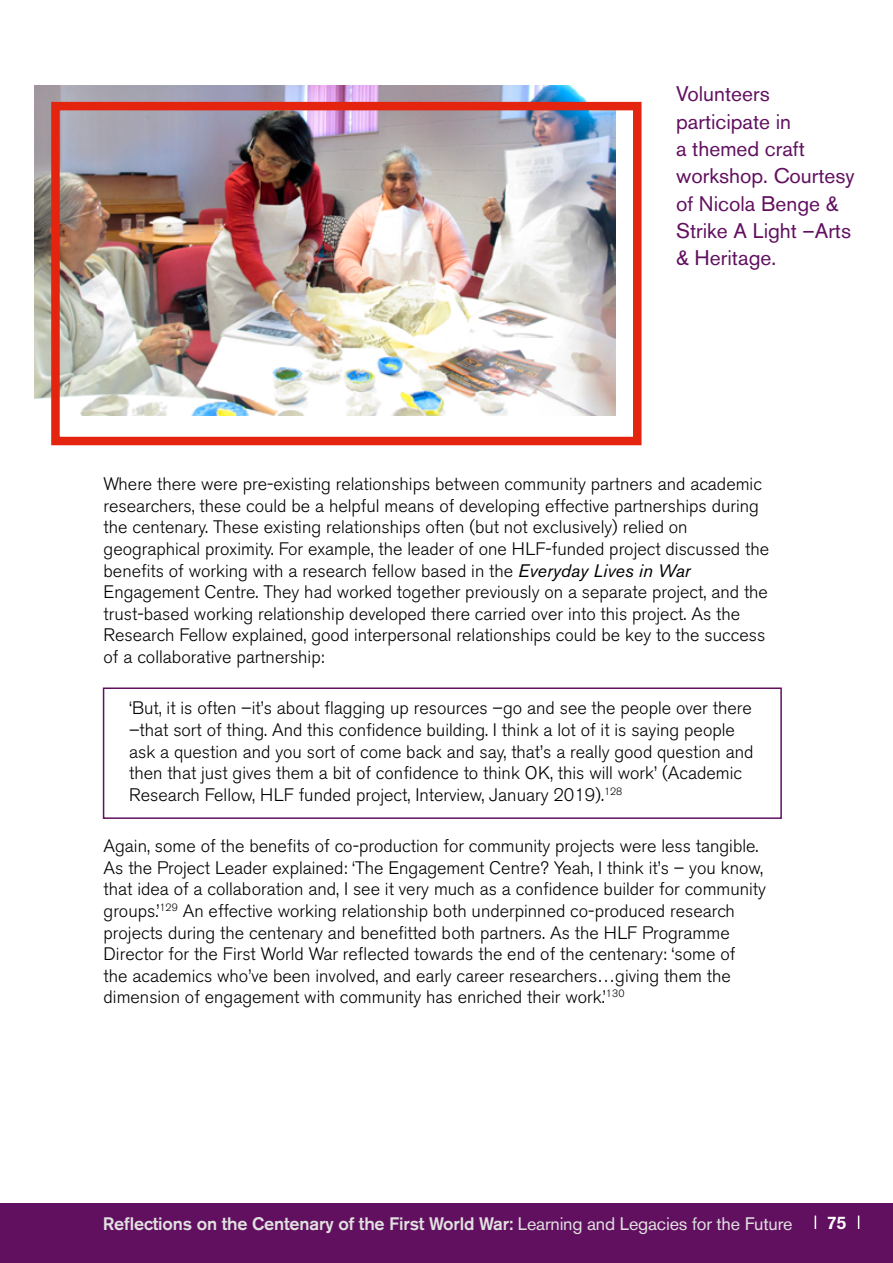
<style>
.page{position:relative;width:893px;height:1263px;background:#fff}
.page>*{position:absolute;margin:0;border:0;box-sizing:border-box;transform-origin:0 0}
.t1{font:21px/27.3px "Akzidenz Grotesk BE";color:#611060}
.Body_Copy_MH{font:300 18px/21.6px "Akzidenz Grotesk BE";color:#000}
.Boxed-Text-Style_MH{font:300 18px/21.6px "Akzidenz Grotesk BE";color:#000}
.t2{font:500 18px "Akzidenz Grotesk BE";letter-spacing:-.01em;color:#e1e1e0}
.t3{font:500 18px "Akzidenz Grotesk BE";color:#fff}
.s1{font-weight:400;font-style:italic}
.s2{font-weight:400}
</style>
<div class="page">
<div style="left:0;top:1203px;width:893px;height:60px;background:#611060"></div>
<svg style="left:858px;top:1215px;width:1px;height:14px"></svg>
<svg style="left:815px;top:1215px;width:1px;height:14px"></svg>
<div style="left:103px;top:687px;width:679px;height:132px;border:2px solid #611060"></div>
<img style="left:34px;top:85px;width:582px;height:330px">
<div style="left:51px;top:102px;width:590px;height:343px;border:9px solid #e4240e"></div>
<p class="t1" style="left:676px;top:80px;width:180px">Volunteers participate in<br>a themed craft workshop. Courtesy of Nicola Benge &amp;<br>Strike A Light –Arts &amp; Heritage.</p>
<p class="Body_Copy_MH" style="left:104px;top:473px;width:667px">Where there were pre-existing relationships between community partners and academic researchers, these could be a helpful means of developing effective partnerships during the centenary. These existing relationships often (but not exclusively) relied on geographical proximity. For example, the leader of one HLF-funded project discussed the benefits of working with a research fellow based in the <span class="s1">Everyday Lives in War </span>Engagement Centre. They had worked together previously on a separate project, and the trust-based working relationship developed there carried over into this project. As the Research Fellow explained, good interpersonal relationships could be key to the success of a collaborative partnership:</p>
<p class="Boxed-Text-Style_MH" style="left:129px;top:698px;width:626px">‘But, it is often –it’s about flagging up resources –go and see the people over there –that sort of thing. And this confidence building. I think a lot of it is saying people ask a question and you sort of come back and say, that’s a really good question and then that just gives them a bit of confidence to think OK, this will work’ (Academic Research Fellow, HLF funded project, Interview, January 2019).<sup>128</sup></p>
<p class="Body_Copy_MH" style="left:104px;top:835px;width:664px">Again, some of the benefits of co-production for community projects were less tangible.<br>As the Project Leader explained: ‘The Engagement Centre? Yeah, I think it’s – you know, that idea of a collaboration and, I see it very much as a confidence builder for community groups.’<sup>129</sup> An effective working relationship both underpinned co-produced research projects during the centenary and benefitted both partners. As the HLF Programme Director for the First World War reflected towards the end of the centenary: ‘some of<br>the academics who’ve been involved, and early career researchers…giving them the dimension of engagement with community has enriched their work.’<sup>130</sup></p>
<p class="t2" style="left:103px;top:1212px;width:691px">Reflections on the Centenary of the First World War: <span class="s2">Learning and Legacies for the Future</span></p>
<p class="t3" style="left:827px;top:1211px;width:21px">75</p>
</div>
